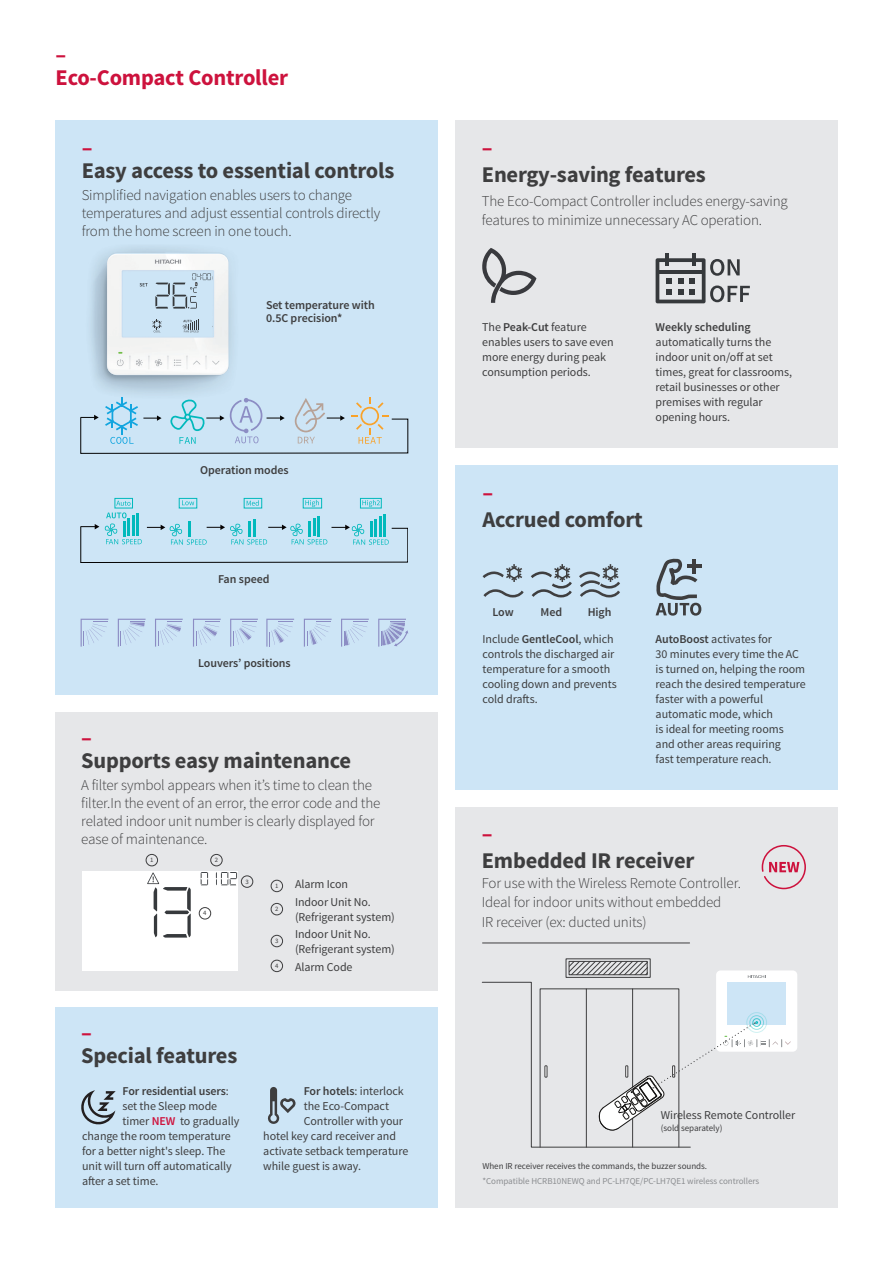
<style>
.page{position:relative;width:893px;height:1263px;background:#fff}
.page>*{position:absolute;margin:0;border:0;box-sizing:border-box;transform-origin:0 0}
.t1{font:700 22.5px "Source Sans Pro";letter-spacing:-.01em;color:#3e3e3f}
.t2{font:700 22.5px/22.5px "Source Sans Pro";letter-spacing:-.01em;color:#cd123d}
.t3{font:300 15px/18px "Source Sans Pro";letter-spacing:-.01em;color:#3e3e3f}
.t4{font:12px/15px "Source Sans Pro";letter-spacing:-.005em;color:#3e3e3f}
.t5{font:600 12px/13.5px "Source Sans Pro";letter-spacing:-.005em;color:#3e3e3f}
.t6{font:9px "Source Sans Pro";letter-spacing:-.005em;color:#3e3e3f}
.t7{font:9px "Source Sans Pro";letter-spacing:-.005em;color:#8b8d90}
.t8{font:6.6px "Source Sans Pro";color:#3e3e3f}
.s1{font-weight:400}
.s2{font-weight:600;color:#cd123d}
.s3{font-weight:600}
</style>
<div class="page">
<div style="left:455px;top:807px;width:383px;height:401px;background:#e6e7e9"></div>
<div style="left:55px;top:712px;width:382px;height:278px;background:#e6e7e9"></div>
<div style="left:455px;top:465px;width:383px;height:325px;background:#cde5f6"></div>
<div style="left:55px;top:121px;width:382px;height:574px;background:#cde5f6"></div>
<div style="left:55px;top:1008px;width:382px;height:200px;background:#cde5f6"></div>
<div style="left:455px;top:121px;width:383px;height:327px;background:#e6e7e9"></div>
<img style="left:91px;top:248px;width:142px;height:145px">
<img style="left:107px;top:254px;width:121px;height:121px">
<div style="left:132px;top:272px;width:80px;height:63px;background:#cde5f6"></div>
<svg style="left:140px;top:283px;width:8px;height:3px"></svg>
<svg style="left:183px;top:319px;width:16px;height:13px"></svg>
<svg style="left:152px;top:319px;width:10px;height:13px"></svg>
<svg style="left:155px;top:273px;width:56px;height:36px"></svg>
<svg style="left:81px;top:498px;width:327px;height:65px"></svg>
<svg style="left:80px;top:397px;width:328px;height:57px"></svg>
<svg style="left:378px;top:619px;width:30px;height:28px"></svg>
<svg style="left:341px;top:619px;width:28px;height:28px"></svg>
<svg style="left:304px;top:619px;width:28px;height:28px"></svg>
<svg style="left:266px;top:619px;width:28px;height:28px"></svg>
<svg style="left:230px;top:619px;width:28px;height:28px"></svg>
<svg style="left:193px;top:619px;width:28px;height:28px"></svg>
<svg style="left:155px;top:619px;width:28px;height:28px"></svg>
<svg style="left:118px;top:619px;width:28px;height:28px"></svg>
<svg style="left:81px;top:619px;width:27px;height:28px"></svg>
<svg style="left:482px;top:248px;width:54px;height:55px"></svg>
<svg style="left:656px;top:253px;width:94px;height:50px"></svg>
<svg style="left:656px;top:558px;width:45px;height:58px"></svg>
<hr style="left:687px;top:565px;width:14px;height:3px;background:#3e3e3f">
<hr style="left:692px;top:559px;width:4px;height:14px;background:#3e3e3f">
<svg style="left:483px;top:589px;width:41px;height:8px"></svg>
<svg style="left:483px;top:564px;width:39px;height:18px"></svg>
<svg style="left:531px;top:564px;width:41px;height:33px"></svg>
<svg style="left:579px;top:564px;width:41px;height:33px"></svg>
<hr style="left:482px;top:943px;width:208px;height:1px;background:#3e3e3f">
<div style="left:566px;top:958px;width:84px;height:20px;border:1px solid #3e3e3f"></div>
<div style="left:716px;top:970px;width:81px;height:82px;background:#fff;border-radius:5px"></div>
<svg style="left:482px;top:961px;width:308px;height:187px"></svg>
<svg style="left:762px;top:845px;width:44px;height:44px"></svg>
<div style="left:271px;top:880px;width:12px;height:12px;border:1px solid #3e3e3f;border-radius:50%"></div>
<div style="left:271px;top:903px;width:12px;height:12px;border:1px solid #3e3e3f;border-radius:50%"></div>
<div style="left:271px;top:935px;width:12px;height:12px;border:1px solid #3e3e3f;border-radius:50%"></div>
<div style="left:241px;top:875px;width:12px;height:13px;border:1px solid #3e3e3f;border-radius:50%"></div>
<div style="left:82px;top:871px;width:155px;height:100px;background:#fff"></div>
<svg style="left:201px;top:872px;width:7px;height:13px"></svg>
<svg style="left:216px;top:872px;width:21px;height:13px"></svg>
<svg style="left:147px;top:872px;width:44px;height:65px"></svg>
<div style="left:146px;top:854px;width:12px;height:12px;border:1px solid #3e3e3f;border-radius:50%"></div>
<div style="left:210px;top:854px;width:12px;height:12px;border:1px solid #3e3e3f;border-radius:50%"></div>
<div style="left:199px;top:907px;width:12px;height:12px;border:1px solid #3e3e3f;border-radius:50%"></div>
<div style="left:271px;top:960px;width:12px;height:12px;border:1px solid #3e3e3f;border-radius:50%"></div>
<svg style="left:81px;top:1090px;width:35px;height:35px"></svg>
<svg style="left:267px;top:1087px;width:29px;height:37px"></svg>
<h1 class="t2" style="left:56px;top:44px;width:234px">–<br>Eco-Compact Controller</h1>
<h1 class="t2" style="left:82px;top:138px;width:12px">–</h1>
<h1 class="t1" style="left:82px;top:156px;width:314px">Easy access to essential controls</h1>
<p class="t3" style="left:82px;top:186px;width:300px">Simplified navigation enables users to change temperatures and adjust essential controls directly from the home screen in one touch.</p>
<p class="t5" style="left:266px;top:299px;width:110px">Set temperature with<br>0.5C precision*</p>
<p class="t5" style="left:200px;top:463px;width:90px">Operation modes</p>
<p class="t5" style="left:218px;top:573px;width:53px">Fan speed</p>
<p class="t5" style="left:198px;top:657px;width:94px">Louvers’ positions</p>
<h1 class="t2" style="left:81px;top:727px;width:12px">–</h1>
<h1 class="t1" style="left:81px;top:746px;width:271px">Supports easy maintenance</h1>
<p class="t3" style="left:81px;top:776px;width:301px">A filter symbol appears when it’s time to clean the filter.In the event of an error, the error code and the related indoor unit number is clearly displayed for ease of maintenance.</p>
<p class="t4" style="left:295px;top:875px;width:77px;line-height:17.5px">Alarm Icon<br>Indoor Unit No.</p>
<p class="t4" style="left:295px;top:908px;width:101px;line-height:17.5px">(Refrigerant system)<br>Indoor Unit No.</p>
<p class="t4" style="left:295px;top:940px;width:101px;line-height:17.5px">(Refrigerant system)<br>Alarm Code</p>
<p class="t8" style="left:150px;top:856px;width:5px">1</p>
<p class="t8" style="left:215px;top:856px;width:5px">2</p>
<p class="t8" style="left:245px;top:877px;width:5px">3</p>
<p class="t8" style="left:275px;top:882px;width:5px">1</p>
<p class="t8" style="left:275px;top:905px;width:5px">2</p>
<p class="t8" style="left:275px;top:937px;width:5px">3</p>
<p class="t8" style="left:203px;top:909px;width:5px">4</p>
<p class="t8" style="left:275px;top:962px;width:5px">4</p>
<h1 class="t2" style="left:81px;top:1022px;width:12px">–</h1>
<h1 class="t1" style="left:81px;top:1040px;width:158px">Special features</h1>
<p class="t5" style="left:123px;top:1084px;width:108px">For residential users<span class="s1">:</span></p>
<p class="t4" style="left:123px;top:1098px;width:96px">set the Sleep mode</p>
<p class="t4" style="left:123px;top:1113px;width:118px">timer <span class="s2">NEW</span> to gradually</p>
<p class="t4" style="left:82px;top:1128px;width:150px">change the room temperature</p>
<p class="t4" style="left:82px;top:1143px;width:145px">for a better night's sleep. The</p>
<p class="t4" style="left:82px;top:1158px;width:151px">unit will turn off automatically</p>
<p class="t4" style="left:82px;top:1173px;width:78px">after a set time.</p>
<p class="t4" style="left:304px;top:1083px;width:102px"><span class="s3">For hotels</span>: interlock</p>
<p class="t4" style="left:304px;top:1098px;width:87px">the Eco-Compact</p>
<p class="t4" style="left:304px;top:1113px;width:101px">Controller with your</p>
<p class="t4" style="left:263px;top:1128px;width:134px">hotel key card receiver and</p>
<p class="t4" style="left:263px;top:1143px;width:147px">activate setback temperature</p>
<p class="t4" style="left:263px;top:1158px;width:99px">while guest is away.</p>
<h1 class="t2" style="left:482px;top:137px;width:12px">–</h1>
<h1 class="t1" style="left:482px;top:160px;width:225px">Energy-saving features</h1>
<p class="t3" style="left:482px;top:191px;width:307px;line-height:19.5px">The Eco-Compact Controller includes energy-saving features to minimize unnecessary AC operation.</p>
<p class="t4" style="left:482px;top:319px;width:133px">The <span class="s3">Peak-Cut</span> feature enables users to save even more energy during peak consumption periods.</p>
<p class="t5" style="left:656px;top:320px;width:96px">Weekly scheduling</p>
<p class="t4" style="left:656px;top:334px;width:138px">automatically turns the indoor unit on/off at set times, great for classrooms, retail businesses or other premises with regular opening hours.</p>
<h1 class="t2" style="left:483px;top:482px;width:12px">–</h1>
<h1 class="t1" style="left:483px;top:505px;width:162px">Accrued comfort</h1>
<p class="t5" style="left:492px;top:605px;width:23px">Low</p>
<p class="t5" style="left:540px;top:605px;width:23px">Med</p>
<p class="t5" style="left:588px;top:605px;width:25px">High</p>
<p class="t4" style="left:483px;top:632px;width:136px">Include <span class="s3">GentleCool</span>, which controls the discharged air temperature for a smooth cooling down and prevents cold drafts.</p>
<p class="t4" style="left:656px;top:632px;width:152px"><span class="s3">AutoBoost</span> activates for<br>30 minutes every time the AC is turned on, helping the room reach the desired temperature faster with a powerful automatic mode, which<br>is ideal for meeting rooms and other areas requiring<br>fast temperature reach.</p>
<h1 class="t2" style="left:482px;top:823px;width:12px">–</h1>
<h1 class="t1" style="left:482px;top:846px;width:214px">Embedded IR receiver</h1>
<p class="t3" style="left:482px;top:873px;width:261px;line-height:19.5px">For use with the Wireless Remote Controller.<br>Ideal for indoor units without embedded<br>IR receiver (ex: ducted units)</p>
<p class="t4" style="left:661px;top:1108px;width:136px">Wireless Remote Controller</p>
<p class="t6" style="left:661px;top:1122px;width:63px">(sold separately)</p>
<p class="t6" style="left:482px;top:1160px;width:226px">When IR receiver receives the commands, the buzzer sounds.</p>
<p class="t7" style="left:482px;top:1175px;width:278px">*Compatible HCRB10NEWQ and PC-LH7QE/PC-LH7QE1 wireless controllers</p>
</div>
